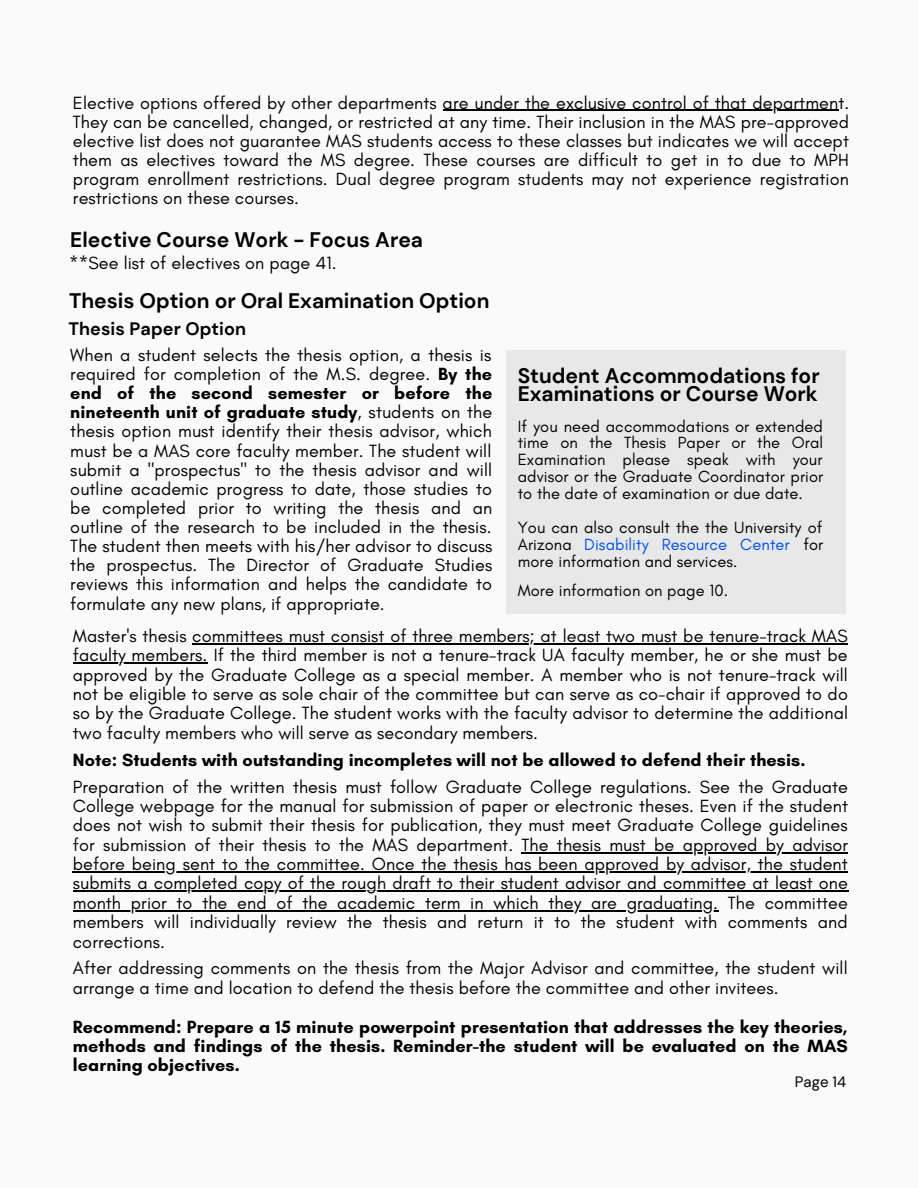
<style>
.page{position:relative;width:918px;height:1188px;background:#fafafa}
.page>*{position:absolute;margin:0;border:0;box-sizing:border-box;transform-origin:0 0}
.t1{font:700 21px/18px "DM Sans";color:#000}
.t2{font:18px/19.2px "Glacial Indifference";letter-spacing:.005em;color:#000;text-align:justify}
.t3{font:700 18px/19.4px "Glacial Indifference";letter-spacing:.005em;color:#000;text-align:justify}
.t4{font:700 18px "DM Sans";letter-spacing:.005em;color:#000}
.t5{font:16.5px/16.8px "Glacial Indifference";letter-spacing:.005em;color:#000;text-align:justify}
.t6{font:15px "DM Sans";color:#000}
.s1{font-weight:700}
.s2{color:#0050ed}
</style>
<div class="page">
<hr style="left:443px;top:110px;width:395px;height:1px;background:#000">
<div style="left:506px;top:350px;width:340px;height:264px;background:#e8e8e8"></div>
<hr style="left:192px;top:643px;width:656px;height:1px;background:#000">
<hr style="left:73px;top:663px;width:134px;height:1px;background:#000">
<hr style="left:521px;top:852px;width:327px;height:1px;background:#000">
<hr style="left:73px;top:871px;width:775px;height:2px;background:#000">
<hr style="left:73px;top:891px;width:775px;height:1px;background:#000">
<hr style="left:73px;top:910px;width:645px;height:1px;background:#000">
<p class="t2" style="left:73px;top:93px;width:778px">Elective options offered by other departments are under the exclusive control of that department.<br>They can be cancelled, changed, or restricted at any time. Their inclusion in the MAS pre-approved elective list does not guarantee MAS students access to these classes but indicates we will accept them as electives toward the MS degree. These courses are difficult to get in to due to MPH program enrollment restrictions. Dual degree program students may not experience registration restrictions on these courses.</p>
<p class="t1" style="left:70px;top:231px;width:354px">Elective Course Work - Focus Area</p>
<p class="t2" style="left:69px;top:253px;width:269px">**See list of electives on page 41.</p>
<p class="t1" style="left:69px;top:292px;width:422px">Thesis Option or Oral Examination Option</p>
<p class="t4" style="left:68px;top:317px;width:179px">Thesis Paper Option</p>
<p class="t2" style="left:70px;top:345px;width:424px">When a student selects the thesis option, a thesis is required for completion of the M.S. degree. <span class="s1">By the end of the second semester or before the nineteenth unit of graduate study</span>, students on the thesis option must identify their thesis advisor, which must be a MAS core faculty member. The student will submit a "prospectus" to the thesis advisor and will outline academic progress to date, those studies to be completed prior to writing the thesis and an outline of the research to be included in the thesis.<br>The student then meets with his/her advisor to discuss the prospectus. The Director of Graduate Studies reviews this information and helps the candidate to formulate any new plans, if appropriate.</p>
<p class="t1" style="left:518px;top:367px;width:303px">Student Accommodations for<br>Examinations or Course Work</p>
<p class="t5" style="left:518px;top:417px;width:307px">If you need accommodations or extended time on the Thesis Paper or the Oral Examination please speak with your advisor or the Graduate Coordinator prior to the date of examination or due date.</p>
<p class="t5" style="left:518px;top:519px;width:307px">You can also consult the the University of Arizona <span class="s2">Disability Resource Center</span> for more information and services.</p>
<p class="t5" style="left:518px;top:581px;width:212px">More information on page 10.</p>
<p class="t2" style="left:73px;top:626px;width:777px">Master's thesis committees must consist of three members; at least two must be tenure-track MAS faculty members. If the third member is not a tenure-track UA faculty member, he or she must be approved by the Graduate College as a special member. A member who is not tenure-track will not be eligible to serve as sole chair of the committee but can serve as co-chair if approved to do so by the Graduate College. The student works with the faculty advisor to determine the additional two faculty members who will serve as secondary members.</p>
<p class="t3" style="left:73px;top:750px;width:734px">Note: Students with outstanding incompletes will not be allowed to defend their thesis.</p>
<p class="t2" style="left:73px;top:777px;width:777px">Preparation of the written thesis must follow Graduate College regulations. See the Graduate College webpage for the manual for submission of paper or electronic theses. Even if the student does not wish to submit their thesis for publication, they must meet Graduate College guidelines for submission of their thesis to the MAS department. The thesis must be approved by advisor before being sent to the committee. Once the thesis has been approved by advisor, the student submits a completed copy of the rough draft to their student advisor and committee at least one month prior to the end of the academic term in which they are graduating. The committee members will individually review the thesis and return it to the student with comments and corrections.</p>
<p class="t2" style="left:73px;top:958px;width:776px">After addressing comments on the thesis from the Major Advisor and committee, the student will arrange a time and location to defend the thesis before the committee and other invitees.</p>
<p class="t3" style="left:73px;top:1017px;width:777px">Recommend: Prepare a 15 minute powerpoint presentation that addresses the key theories, methods and findings of the thesis. Reminder-the student will be evaluated on the MAS learning objectives.</p>
<p class="t6" style="left:795px;top:1072px;width:53px">Page 14</p>
</div>
